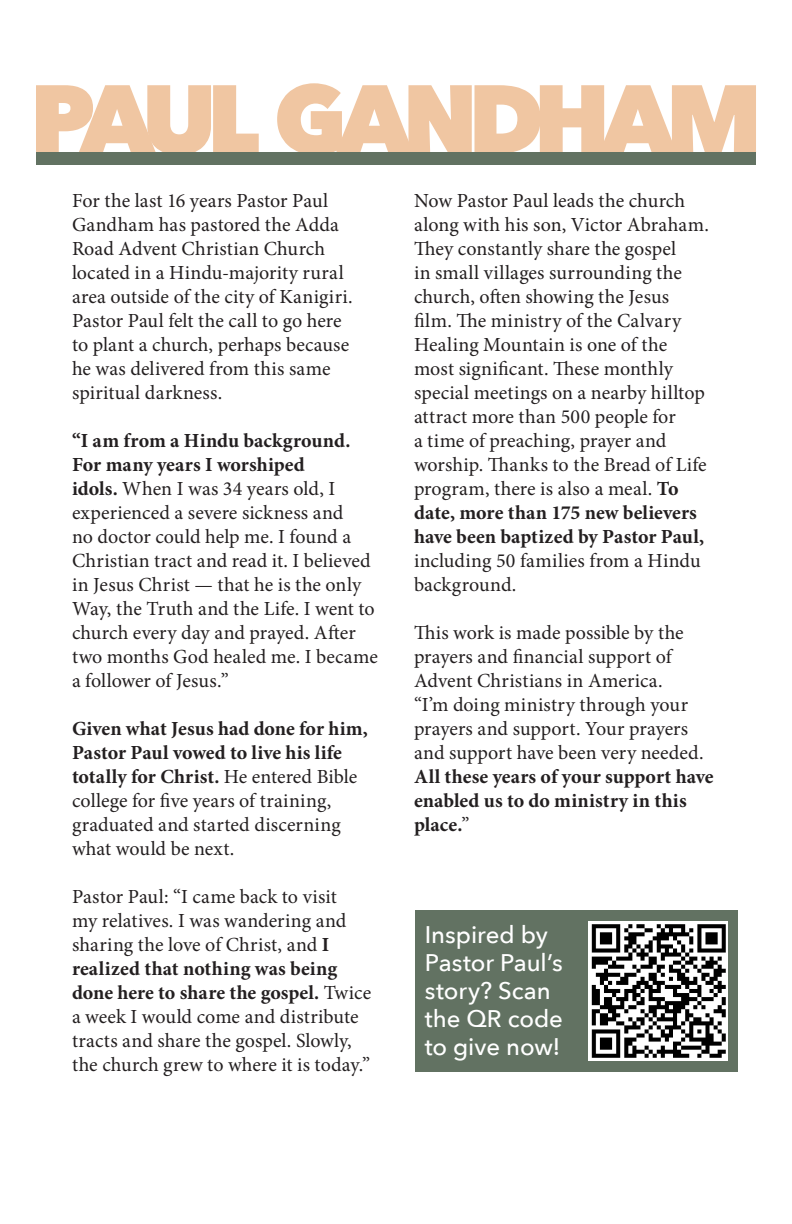
<style>
.page{position:relative;width:792px;height:1224px;background:#fff}
.page>*{position:absolute;margin:0;border:0;box-sizing:border-box;transform-origin:0 0}
.t1{font:800 96px "Avenir Next";letter-spacing:-.1em;color:#f0c6a2}
.t2{font:500 24px/28px "Avenir Next";letter-spacing:-.005em;color:#fff}
.t3{font:20px/24px "Minion Pro";letter-spacing:.005em;color:#231f20}
.s1{font-weight:700}
</style>
<div class="page">
<div style="left:36px;top:152px;width:720px;height:13px;background:#627262"></div>
<div style="left:416px;top:910px;width:322px;height:162px;background:#627262"></div>
<img style="left:588px;top:922px;width:140px;height:138px">
<p class="t1" style="left:30px;top:60px;width:734px">PAUL GANDHAM</p>
<p class="t3" style="left:72px;top:189px;width:282px">For the last 16 years Pastor Paul<br>Gandham has pastored the Adda<br>Road Advent Christian Church located in a Hindu-majority rural area outside of the city of Kanigiri.<br>Pastor Paul felt the call to go here to plant a church, perhaps because he was delivered from this same spiritual darkness.</p>
<p class="t3" style="left:72px;top:429px;width:308px"><span class="s1">“I am from a Hindu background.<br>For many years I worshiped<br>idols.</span> When I was 34 years old, I experienced a severe sickness and<br>no doctor could help me. I found a<br>Christian tract and read it. I believed in Jesus Christ — that he is the only<br>Way, the Truth and the Life. I went to church every day and prayed. After two months God healed me. I became a follower of Jesus.”</p>
<p class="t3" style="left:72px;top:717px;width:297px"><span class="s1">Given what Jesus had done for him,<br>Pastor Paul vowed to live his life totally for Christ.</span> He entered Bible college for five years of training, graduated and started discerning what would be next.</p>
<p class="t3" style="left:72px;top:885px;width:301px">Pastor Paul: “I came back to visit<br>my relatives. I was wandering and sharing the love of Christ, and <span class="s1">I realized that nothing was being done here to share the gospel.</span> Twice a week I would come and distribute tracts and share the gospel. Slowly, the church grew to where it is today.”</p>
<p class="t3" style="left:414px;top:189px;width:297px">Now Pastor Paul leads the church along with his son, Victor Abraham.<br>They constantly share the gospel<br>in small villages surrounding the church, often showing the Jesus film. The ministry of the Calvary<br>Healing Mountain is one of the most significant. These monthly special meetings on a nearby hilltop attract more than 500 people for<br>a time of preaching, prayer and worship. Thanks to the Bread of Life program, there is also a meal. <span class="s1">To date, more than 175 new believers have been baptized by Pastor Paul, </span>including 50 families from a Hindu background.</p>
<p class="t3" style="left:414px;top:621px;width:301px">This work is made possible by the prayers and financial support of<br>Advent Christians in America.<br>“I’m doing ministry through your prayers and support. Your prayers and support have been very needed.<br><span class="s1">All these years of your support have enabled us to do ministry in this place.</span>”</p>
<p class="t2" style="left:425px;top:920px;width:140px">Inspired by<br>Pastor Paul’s story? Scan the QR code</p>
<p class="t2" style="left:425px;top:1032px;width:137px">to give now!</p>
</div>
